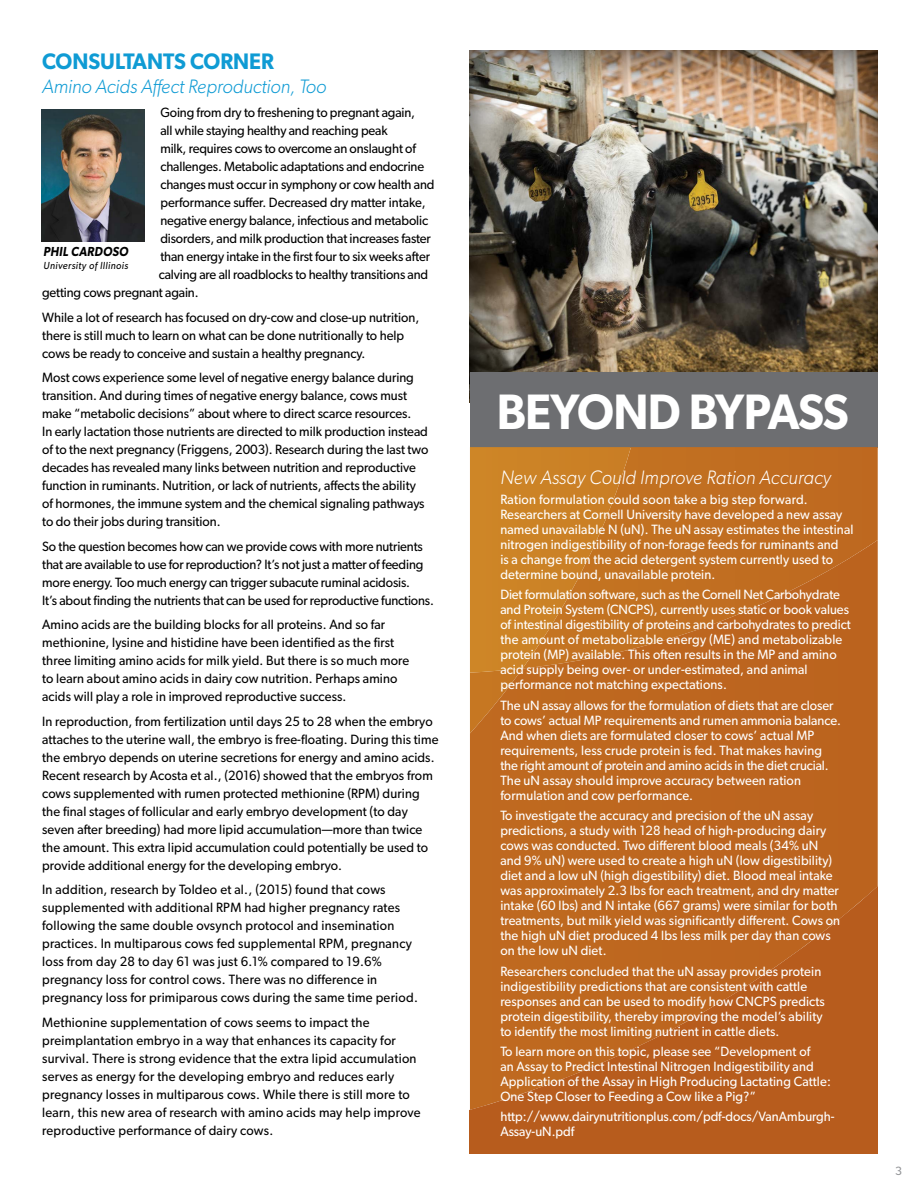
<style>
.page{position:relative;width:918px;height:1188px;background:#fff}
.page>*{position:absolute;margin:0;border:0;box-sizing:border-box;transform-origin:0 0}
.t1{font:600 49.95px "Gibson";letter-spacing:-.02em;color:#fff;scale:.94 1}
.t2{font:600 22.5px "Gibson";color:#0f9bd4;scale:.95 1}
.t3{font:italic 300 19.5px "Gibson";letter-spacing:.01em;color:#fff}
.t4{font:italic 300 19.5px "Gibson";color:#0f9bd4}
.t5{font:13.5px/18px "Gibson";color:#000;scale:.95 1}
.t6{font:13.5px/15px "Gibson";letter-spacing:.01em;color:#fff;scale:.95 1}
.t7{font:13.5px/18px "Gibson";letter-spacing:.02em;color:#000;scale:.95 1}
.t8{font:italic 600 13.2px "Gibson";letter-spacing:.02em;color:#000;scale:.92 1}
.t9{font:12px "Gibson";color:#939598}
.t10{font:italic 10.2px "Gibson";letter-spacing:.05em;color:#000;scale:.92 1}
</style>
<div class="page">
<div style="left:470px;top:50px;width:408px;height:362px;background:#000;opacity:.72"></div>
<div style="left:470px;top:372px;width:408px;height:76px;background:#6d6e71"></div>
<div style="left:631px;top:447px;width:247px;height:93px;background:#c06d20"></div>
<svg style="left:470px;top:447px;width:161px;height:93px;background:#ca8025"></svg>
<svg style="left:470px;top:540px;width:408px;height:55px;background:#c37322"></svg>
<svg style="left:470px;top:595px;width:408px;height:558px;background:#bc651e"></svg>
<img style="left:42px;top:109px;width:102px;height:132px">
<h2 class="t2" style="left:42px;top:48px;width:246px">CONSULTANTS CORNER</h2>
<h3 class="t4" style="left:42px;top:74px;width:286px">Amino Acids Affect Reproduction, Too</h3>
<p class="t5" style="left:160px;top:103px;width:270px">Going from dry to freshening to pregnant again,</p>
<p class="t5" style="left:160px;top:121px;width:241px">all while staying healthy and reaching peak</p>
<p class="t5" style="left:160px;top:139px;width:271px">milk, requires cows to overcome an onslaught of</p>
<p class="t5" style="left:160px;top:157px;width:279px">challenges. Metabolic adaptations and endocrine</p>
<p class="t5" style="left:160px;top:175px;width:290px">changes must occur in symphony or cow health and</p>
<p class="t5" style="left:160px;top:193px;width:281px">performance suffer. Decreased dry matter intake,</p>
<p class="t5" style="left:160px;top:211px;width:283px">negative energy balance, infectious and metabolic</p>
<p class="t5" style="left:160px;top:229px;width:286px">disorders, and milk production that increases faster</p>
<p class="t5" style="left:160px;top:247px;width:285px">than energy intake in the first four to six weeks after</p>
<p class="t5" style="left:159px;top:265px;width:285px">calving are all roadblocks to healthy transitions and</p>
<p class="t5" style="left:42px;top:283px;width:166px">getting cows pregnant again.</p>
<p class="t5" style="left:42px;top:308px;width:398px">While a lot of research has focused on dry-cow and close-up nutrition, there is still much to learn on what can be done nutritionally to help cows be ready to conceive and sustain a healthy pregnancy.</p>
<p class="t5" style="left:42px;top:368px;width:408px">Most cows experience some level of negative energy balance during transition. And during times of negative energy balance, cows must make “metabolic decisions” about where to direct scarce resources.<br>In early lactation those nutrients are directed to milk production instead of to the next pregnancy (Friggens, 2003). Research during the last two decades has revealed many links between nutrition and reproductive function in ruminants. Nutrition, or lack of nutrients, affects the ability of hormones, the immune system and the chemical signaling pathways to do their jobs during transition.</p>
<p class="t5" style="left:42px;top:537px;width:414px">So the question becomes how can we provide cows with more nutrients that are available to use for reproduction? It’s not just a matter of feeding more energy. Too much energy can trigger subacute ruminal acidosis.<br>It’s about finding the nutrients that can be used for reproductive functions.</p>
<p class="t5" style="left:42px;top:615px;width:388px">Amino acids are the building blocks for all proteins. And so far methionine, lysine and histidine have been identified as the first three limiting amino acids for milk yield. But there is so much more to learn about amino acids in dairy cow nutrition. Perhaps amino acids will play a role in improved reproductive success.</p>
<p class="t5" style="left:42px;top:712px;width:419px">In reproduction, from fertilization until days 25 to 28 when the embryo attaches to the uterine wall, the embryo is free-floating. During this time the embryo depends on uterine secretions for energy and amino acids.<br>Recent research by Acosta et al., (2016) showed that the embryos from cows supplemented with rumen protected methionine (RPM) during the final stages of follicular and early embryo development (to day seven after breeding) had more lipid accumulation—more than twice the amount. This extra lipid accumulation could potentially be used to provide additional energy for the developing embryo.</p>
<p class="t7" style="left:42px;top:880px;width:397px">In addition, research by Toldeo et al., (2015) found that cows supplemented with additional RPM had higher pregnancy rates following the same double ovsynch protocol and insemination practices. In multiparous cows fed supplemental RPM, pregnancy loss from day 28 to day 61 was just 6.1% compared to 19.6% pregnancy loss for control cows. There was no difference in pregnancy loss for primiparous cows during the same time period.</p>
<p class="t7" style="left:42px;top:1013px;width:400px">Methionine supplementation of cows seems to impact the preimplantation embryo in a way that enhances its capacity for survival. There is strong evidence that the extra lipid accumulation serves as energy for the developing embryo and reduces early pregnancy losses in multiparous cows. While there is still more to learn, this new area of research with amino acids may help improve reproductive performance of dairy cows.</p>
<p class="t8" style="left:43px;top:244px;width:94px">PHIL CARDOSO</p>
<p class="t10" style="left:43px;top:259px;width:94px">University of Illinois</p>
<h1 class="t1" style="left:497px;top:382px;width:376px">BEYOND BYPASS</h1>
<h3 class="t3" style="left:500px;top:465px;width:332px">New Assay Could Improve Ration Accuracy</h3>
<p class="t6" style="left:500px;top:492px;width:373px">Ration formulation could soon take a big step forward.<br>Researchers at Cornell University have developed a new assay named unavailable N (uN). The uN assay estimates the intestinal nitrogen indigestibility of non-forage feeds for ruminants and<br>is a change from the acid detergent system currently used to determine bound, unavailable protein.</p>
<p class="t6" style="left:500px;top:587px;width:371px">Diet formulation software, such as the Cornell Net Carbohydrate and Protein System (CNCPS), currently uses static or book values of intestinal digestibility of proteins and carbohydrates to predict the amount of metabolizable energy (ME) and metabolizable protein (MP) available. This often results in the MP and amino acid supply being over- or under-estimated, and animal performance not matching expectations.</p>
<p class="t6" style="left:500px;top:697px;width:360px">The uN assay allows for the formulation of diets that are closer to cows’ actual MP requirements and rumen ammonia balance.<br>And when diets are formulated closer to cows’ actual MP requirements, less crude protein is fed. That makes having the right amount of protein and amino acids in the diet crucial.<br>The uN assay should improve accuracy between ration formulation and cow performance.</p>
<p class="t6" style="left:500px;top:808px;width:359px">To investigate the accuracy and precision of the uN assay predictions, a study with 128 head of high-producing dairy cows was conducted. Two different blood meals (34% uN and 9% uN) were used to create a high uN (low digestibility) diet and a low uN (high digestibility) diet. Blood meal intake was approximately 2.3 lbs for each treatment, and dry matter intake (60 lbs) and N intake (667 grams) were similar for both treatments, but milk yield was significantly different. Cows on the high uN diet produced 4 lbs less milk per day than cows on the low uN diet.</p>
<p class="t6" style="left:500px;top:963px;width:343px">Researchers concluded that the uN assay provides protein indigestibility predictions that are consistent with cattle responses and can be used to modify how CNCPS predicts protein digestibility, thereby improving the model’s ability to identify the most limiting nutrient in cattle diets.</p>
<p class="t6" style="left:500px;top:1044px;width:349px">To learn more on this topic, please see “Development of<br>an Assay to Predict Intestinal Nitrogen Indigestibility and Application of the Assay in High Producing Lactating Cattle:<br>One Step Closer to Feeding a Cow like a Pig?”</p>
<p class="t6" style="left:500px;top:1109px;width:353px">http://www.dairynutritionplus.com/pdf-docs/VanAmburgh-<br>Assay-uN.pdf</p>
<p class="t9" style="left:895px;top:1163px;width:9px">3</p>
</div>
